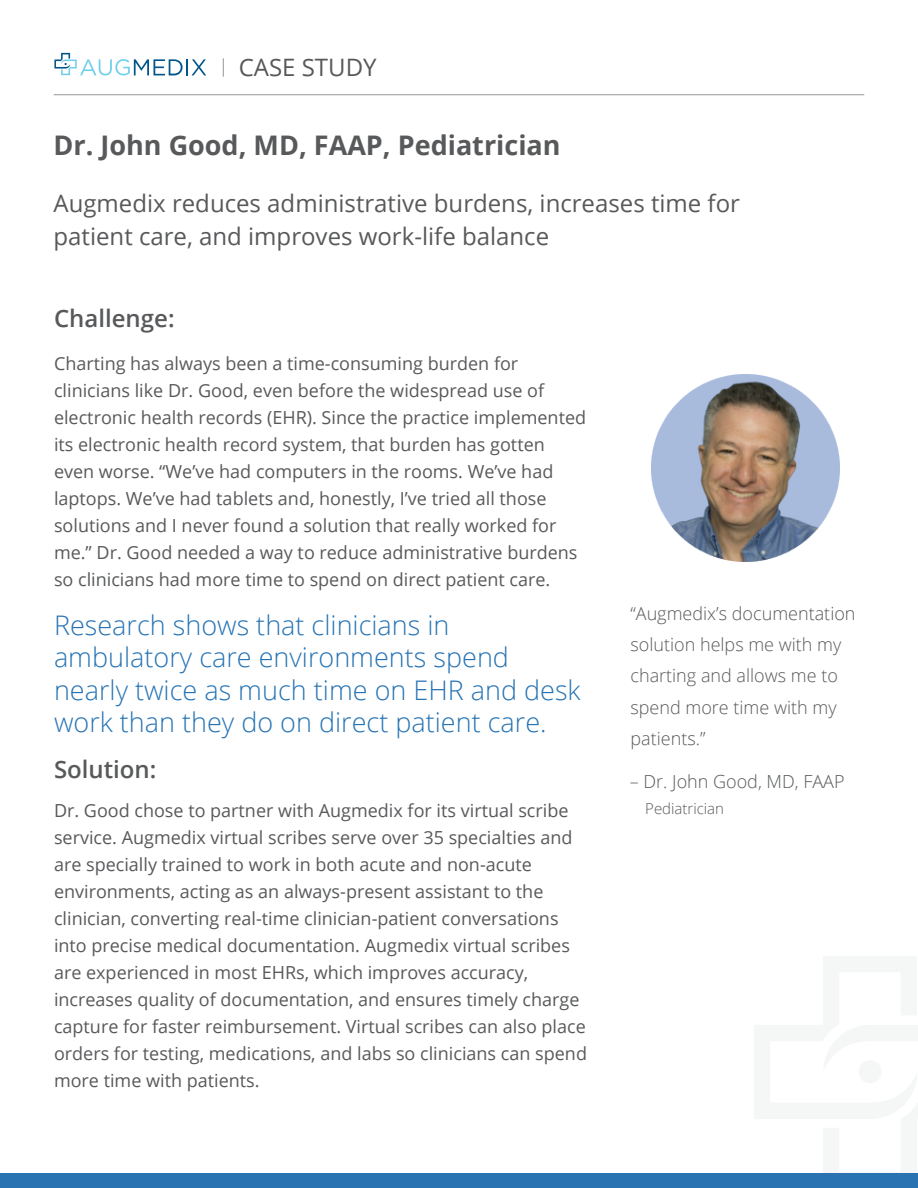
<style>
.page{position:relative;width:918px;height:1188px;background:#fff}
.page>*{position:absolute;margin:0;border:0;box-sizing:border-box;transform-origin:0 0}
.t1{font:300 27px/32.4px "Open Sans";color:#2774b4}
.t2{font:700 27px "Open Sans";color:#58595b}
.t3{font:24px/33.9px "Open Sans";color:#58595b}
.t4{font:600 24px "Open Sans";color:#58595b}
.t5{font:24px "Open Sans";color:#57585a}
.t6{font:18px/27px "Open Sans";color:#58595b}
.t7{font:300 18px/31.2px "Open Sans";color:#58595b}
.t8{font:300 15px "Open Sans";color:#58595b}
</style>
<div class="page">
<hr style="left:54px;top:94px;width:810px;height:1px;background:#939598">
<svg style="left:54px;top:52px;width:152px;height:24px"></svg>
<svg style="left:223px;top:58px;width:1px;height:19px"></svg>
<svg style="left:754px;top:1173px;width:164px;height:1px"></svg>
<div style="left:0;top:1174px;width:918px;height:14px;background:#2a73b3"></div>
<img style="left:651px;top:374px;width:189px;height:188px">
<h2 class="t5" style="left:239px;top:51px;width:139px">CASE STUDY</h2>
<h1 class="t2" style="left:54px;top:126px;width:509px">Dr. John Good, MD, FAAP, Pediatrician</h1>
<h2 class="t3" style="left:54px;top:185px;width:688px">Augmedix reduces administrative burdens, increases time for patient care, and improves work-life balance</h2>
<h2 class="t4" style="left:54px;top:301px;width:122px">Challenge:</h2>
<p class="t6" style="left:54px;top:350px;width:534px">Charting has always been a time-consuming burden for clinicians like Dr. Good, even before the widespread use of electronic health records (EHR). Since the practice implemented its electronic health record system, that burden has gotten even worse. “We’ve had computers in the rooms. We’ve had laptops. We’ve had tablets and, honestly, I’ve tried all those solutions and I never found a solution that really worked for me.” Dr. Good needed a way to reduce administrative burdens so clinicians had more time to spend on direct patient care.</p>
<h1 class="t1" style="left:54px;top:608px;width:528px">Research shows that clinicians in ambulatory care environments spend nearly twice as much time on EHR and desk work than they do on direct patient care.</h1>
<h2 class="t4" style="left:54px;top:752px;width:104px">Solution:</h2>
<p class="t6" style="left:54px;top:796px;width:535px">Dr. Good chose to partner with Augmedix for its virtual scribe service. Augmedix virtual scribes serve over 35 specialties and are specially trained to work in both acute and non-acute environments, acting as an always-present assistant to the clinician, converting real-time clinician-patient conversations into precise medical documentation. Augmedix virtual scribes are experienced in most EHRs, which improves accuracy, increases quality of documentation, and ensures timely charge capture for faster reimbursement. Virtual scribes can also place orders for testing, medications, and labs so clinicians can spend more time with patients.</p>
<p class="t7" style="left:631px;top:597px;width:227px">“Augmedix’s documentation solution helps me with my charting and allows me to spend more time with my patients.”</p>
<p class="t7" style="left:630px;top:766px;width:216px">– Dr. John Good, MD, FAAP</p>
<p class="t8" style="left:645px;top:799px;width:80px">Pediatrician</p>
</div>
